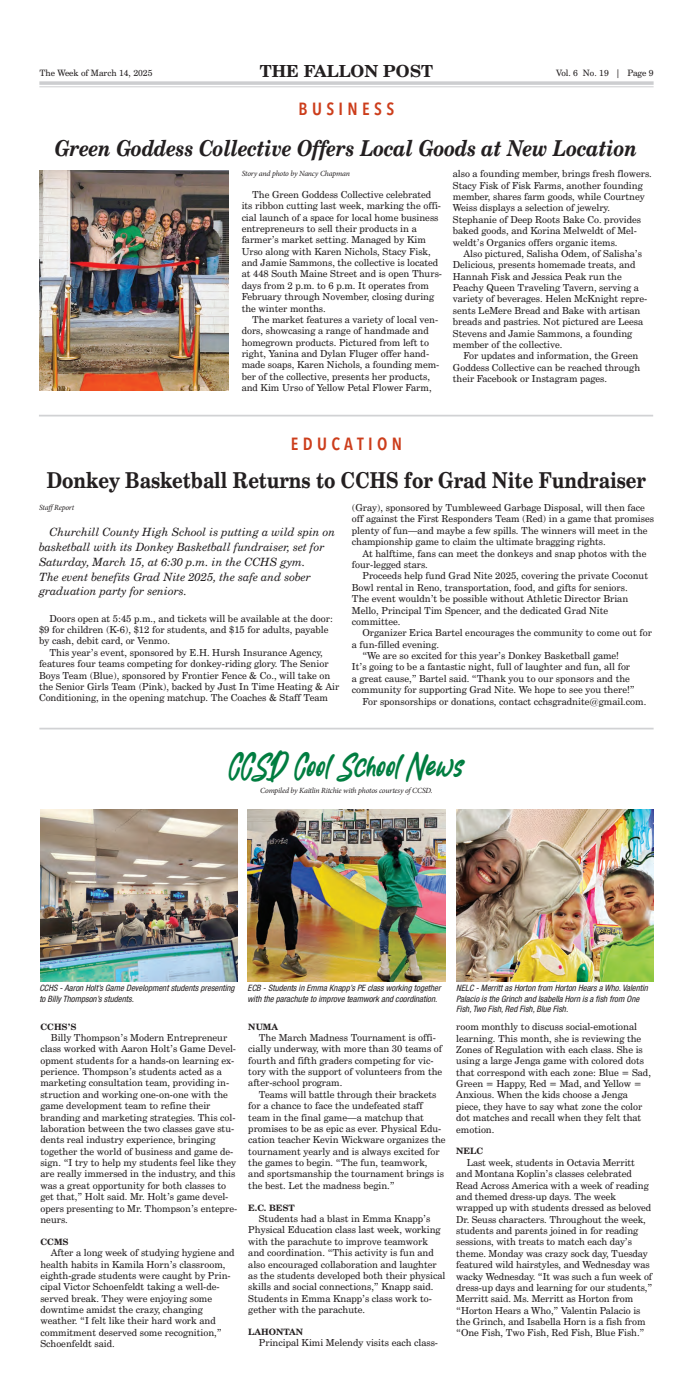
<style>
.page{position:relative;width:693px;height:1386px;background:#fff}
.page>*{position:absolute;margin:0;border:0;box-sizing:border-box;transform-origin:0 0}
.t1{font:27.12px "Bitcheese";color:#007d40;scale:.85 1}
.t2{font:italic 700 21.88px "Century Schoolbook BT";color:#231f20;scale:.85 1}
.t3{font:700 21.88px "Century Schoolbook BT";color:#231f20;scale:.85 1}
.t4{font:600 17.5px "Avenir Next Condensed";letter-spacing:.25em;color:#cc3d1b}
.t5{font:700 16.62px "Century Schoolbook BT";color:#231f20}
.t6{font:italic 11.38px/14.9px "Century Schoolbook BT";color:#231f20}
.t7{font:9.62px/11.4px "Century Schoolbook BT";color:#231f20}
.t8{font:italic condensed 8.75px/10.5px "Helvetica Neue";color:#231f20}
.t9{font:8.75px "Century Schoolbook BT";color:#231f20}
.t10{font:700 8.75px "Century Schoolbook BT";color:#231f20}
.t11{font:italic 7.88px "Minion Pro";letter-spacing:-.025em;color:#231f20}
</style>
<div class="page">
<hr style="left:39px;top:81px;width:615px;height:4px;background:#d4d5d7">
<hr style="left:39px;top:86px;width:615px;height:1px;background:#cdced0">
<hr style="left:39px;top:728px;width:615px;height:1px;background:#d1d2d4">
<img style="left:39px;top:170px;width:189px;height:220px">
<hr style="left:39px;top:415px;width:614px;height:1px;background:#d1d2d4">
<img style="left:40px;top:809px;width:198px;height:173px">
<img style="left:248px;top:809px;width:197px;height:173px">
<img style="left:456px;top:809px;width:198px;height:173px">
<p class="t9" style="left:39px;top:70px;width:115px">The Week of March 14, 2025</p>
<h3 class="t5" style="left:260px;top:65px;width:175px">THE FALLON POST</h3>
<p class="t9" style="left:556px;top:70px;width:99px">Vol. 6 No. 19 | Page 9</p>
<h3 class="t4" style="left:299px;top:94px;width:97px">BUSINESS</h3>
<h2 class="t2" style="left:55px;top:141px;width:687px">Green Goddess Collective Offers Local Goods at New Location</h2>
<p class="t11" style="left:242px;top:170px;width:110px">Story and photo by Nancy Chapman</p>
<p class="t7" style="left:242px;top:190px;width:202px;text-indent:11px">The Green Goddess Collective celebrated its ribbon cutting last week, marking the offi&shy;cial launch of a space for local home business entrepreneurs to sell their products in a farmer’s market setting. Managed by Kim Urso along with Karen Nichols, Stacy Fisk, and Jamie Sammons, the collective is located at 448 South Maine Street and is open Thurs&shy;days from 2 p.m. to 6 p.m. It operates from February through November, closing during the winter months.</p>
<p class="t7" style="left:242px;top:315px;width:199px;text-indent:11px">The market features a variety of local ven&shy;dors, showcasing a range of handmade and homegrown products. Pictured from left to right, Yanina and Dylan Fluger offer hand&shy;made soaps, Karen Nichols, a founding mem&shy;ber of the collective, presents her products, and Kim Urso of Yellow Petal Flower Farm,</p>
<p class="t7" style="left:453px;top:169px;width:200px">also a founding member, brings fresh flowers.<br>Stacy Fisk of Fisk Farms, another founding member, shares farm goods, while Courtney Weiss displays a selection of jewelry.<br>Stephanie of Deep Roots Bake Co. provides baked goods, and Korina Melweldt of Mel&shy;weldt’s Organics offers organic items.</p>
<p class="t7" style="left:453px;top:249px;width:196px;text-indent:11px">Also pictured, Salisha Odem, of Salisha’s Delicious, presents homemade treats, and Hannah Fisk and Jessica Peak run the Peachy Queen Traveling Tavern, serving a variety of beverages. Helen McKnight repre&shy;sents LeMere Bread and Bake with artisan breads and pastries. Not pictured are Leesa Stevens and Jamie Sammons, a founding member of the collective.</p>
<p class="t7" style="left:453px;top:351px;width:189px;text-indent:11px">For updates and information, the Green<br>Goddess Collective can be reached through their Facebook or Instagram pages.</p>
<h3 class="t4" style="left:291px;top:429px;width:113px">EDUCATION</h3>
<h2 class="t3" style="left:47px;top:473px;width:706px">Donkey Basketball Returns to CCHS for Grad Nite Fundraiser</h2>
<p class="t11" style="left:39px;top:504px;width:37px">StaffReport</p>
<p class="t6" style="left:39px;top:526px;width:298px;text-indent:11px">Churchill County High School is putting a wild spin on basketball with its Donkey Basketball fundraiser, set for Saturday, March 15, at 6:30 p.m. in the CCHS gym.<br>The event benefits Grad Nite 2025, the safe and sober graduation party for seniors.</p>
<p class="t7" style="left:39px;top:614px;width:295px;text-indent:11px">Doors open at 5:45 p.m., and tickets will be available at the door: $9 for children (K-6), $12 for students, and $15 for adults, payable by cash, debit card, or Venmo.</p>
<p class="t7" style="left:39px;top:648px;width:302px;text-indent:11px">This year’s event, sponsored by E.H. Hursh Insurance Agency, features four teams competing for donkey-riding glory. The Senior Boys Team (Blue), sponsored by Frontier Fence &amp; Co., will take on the Senior Girls Team (Pink), backed by Just In Time Heating &amp; Air Conditioning, in the opening matchup. The Coaches &amp; Staff Team</p>
<p class="t7" style="left:352px;top:503px;width:304px">(Gray), sponsored by Tumbleweed Garbage Disposal, will then face off against the First Responders Team (Red) in a game that promises plenty of fun—and maybe a few spills. The winners will meet in the championship game to claim the ultimate bragging rights.</p>
<p class="t7" style="left:352px;top:548px;width:296px;text-indent:11px">At halftime, fans can meet the donkeys and snap photos with the four-legged stars.</p>
<p class="t7" style="left:352px;top:571px;width:298px;text-indent:11px">Proceeds help fund Grad Nite 2025, covering the private Coconut Bowl rental in Reno, transportation, food, and gifts for seniors.<br>The event wouldn’t be possible without Athletic Director Brian Mello, Principal Tim Spencer, and the dedicated Grad Nite committee.</p>
<p class="t7" style="left:362px;top:628px;width:291px">Organizer Erica Bartel encourages the community to come out for</p>
<p class="t7" style="left:352px;top:639px;width:89px">a fun-filled evening.</p>
<p class="t7" style="left:362px;top:651px;width:258px">“We are so excited for this year’s Donkey Basketball game!</p>
<p class="t7" style="left:352px;top:662px;width:280px">It’s going to be a fantastic night, full of laughter and fun, all for</p>
<p class="t7" style="left:352px;top:674px;width:279px">a great cause,” Bartel said. “Thank you to our sponsors and the</p>
<p class="t7" style="left:352px;top:685px;width:284px">community for supporting Grad Nite. We hope to see you there!”</p>
<p class="t7" style="left:362px;top:696px;width:285px">For sponsorships or donations, contact cchsgradnite@gmail.com.</p>
<h1 class="t1" style="left:229px;top:750px;width:277px">CCSD Cool School News</h1>
<p class="t11" style="left:260px;top:788px;width:174px">Compiled by Kaitlin Ritchie with photos courtesy of CCSD.</p>
<p class="t8" style="left:39px;top:984px;width:197px">CCHS - Aaron Holt’s Game Development students presenting to Billy Thompson’s students.</p>
<p class="t10" style="left:40px;top:1023px;width:38px">CCHS’S</p>
<p class="t7" style="left:40px;top:1033px;width:198px;text-indent:11px">Billy Thompson’s Modern Entrepreneur class worked with Aaron Holt’s Game Devel&shy;opment students for a hands-on learning ex&shy;perience. Thompson’s students acted as a marketing consultation team, providing in&shy;struction and working one-on-one with the game development team to refine their branding and marketing strategies. This col&shy;laboration between the two classes gave stu&shy;dents real industry experience, bringing together the world of business and game de&shy;sign. “I try to help my students feel like they are really immersed in the industry, and this was a great opportunity for both classes to get that,” Holt said. Mr. Holt’s game devel&shy;opers presenting to Mr. Thompson’s entepre&shy;neurs.</p>
<p class="t10" style="left:40px;top:1238px;width:30px">CCMS</p>
<p class="t7" style="left:40px;top:1248px;width:196px;text-indent:11px">After a long week of studying hygiene and health habits in Kamila Horn’s classroom, eighth-grade students were caught by Prin&shy;cipal Victor Schoenfeldt taking a well-de&shy;served break. They were enjoying some downtime amidst the crazy, changing weather. “I felt like their hard work and commitment deserved some recognition,” Schoenfeldt said.</p>
<p class="t8" style="left:248px;top:984px;width:195px">ECB - Students in Emma Knapp’s PE class working together with the parachute to improve teamwork and coordination.</p>
<p class="t8" style="left:456px;top:984px;width:193px">NELC - Merritt as Horton from Horton Hears a Who. Valentin<br>Palacio is the Grinch and Isabella Horn is a fish from One<br>Fish, Two Fish, Red Fish, Blue Fish.</p>
<p class="t10" style="left:248px;top:1023px;width:31px">NUMA</p>
<p class="t7" style="left:248px;top:1033px;width:195px;text-indent:11px">The March Madness Tournament is offi&shy;cially underway, with more than 30 teams of fourth and fifth graders competing for vic&shy;tory with the support of volunteers from the after-school program.</p>
<p class="t7" style="left:248px;top:1090px;width:199px;text-indent:11px">Teams will battle through their brackets for a chance to face the undefeated staff team in the final game—a matchup that promises to be as epic as ever. Physical Edu&shy;cation teacher Kevin Wickware organizes the tournament yearly and is always excited for the games to begin. “The fun, teamwork, and sportsmanship the tournament brings is the best. Let the madness begin.”</p>
<p class="t10" style="left:248px;top:1204px;width:48px">E.C. BEST</p>
<p class="t7" style="left:248px;top:1214px;width:199px;text-indent:11px">Students had a blast in Emma Knapp’s Physical Education class last week, working with the parachute to improve teamwork and coordination. “This activity is fun and also encouraged collaboration and laughter as the students developed both their physical skills and social connections,” Knapp said.<br>Students in Emma Knapp’s class work to&shy;gether with the parachute.</p>
<p class="t10" style="left:248px;top:1329px;width:57px">LAHONTAN</p>
<p class="t7" style="left:259px;top:1338px;width:181px">Principal Kimi Melendy visits each class-</p>
<p class="t7" style="left:456px;top:1022px;width:196px">room monthly to discuss social-emotional learning. This month, she is reviewing the Zones of Regulation with each class. She is using a large Jenga game with colored dots that correspond with each zone: Blue = Sad, Green = Happy, Red = Mad, and Yellow = Anxious. When the kids choose a Jenga piece, they have to say what zone the color dot matches and recall when they felt that emotion.</p>
<p class="t10" style="left:456px;top:1148px;width:29px">NELC</p>
<p class="t7" style="left:456px;top:1158px;width:198px;text-indent:11px">Last week, students in Octavia Merritt and Montana Koplin’s classes celebrated Read Across America with a week of reading and themed dress-up days. The week wrapped up with students dressed as beloved Dr. Seuss characters. Throughout the week, students and parents joined in for reading sessions, with treats to match each day’s theme. Monday was crazy sock day, Tuesday featured wild hairstyles, and Wednesday was wacky Wednesday. “It was such a fun week of dress-up days and learning for our students,” Merritt said. Ms. Merritt as Horton from “Horton Hears a Who,” Valentin Palacio is the Grinch, and Isabella Horn is a fish from “One Fish, Two Fish, Red Fish, Blue Fish.”</p>
</div>
